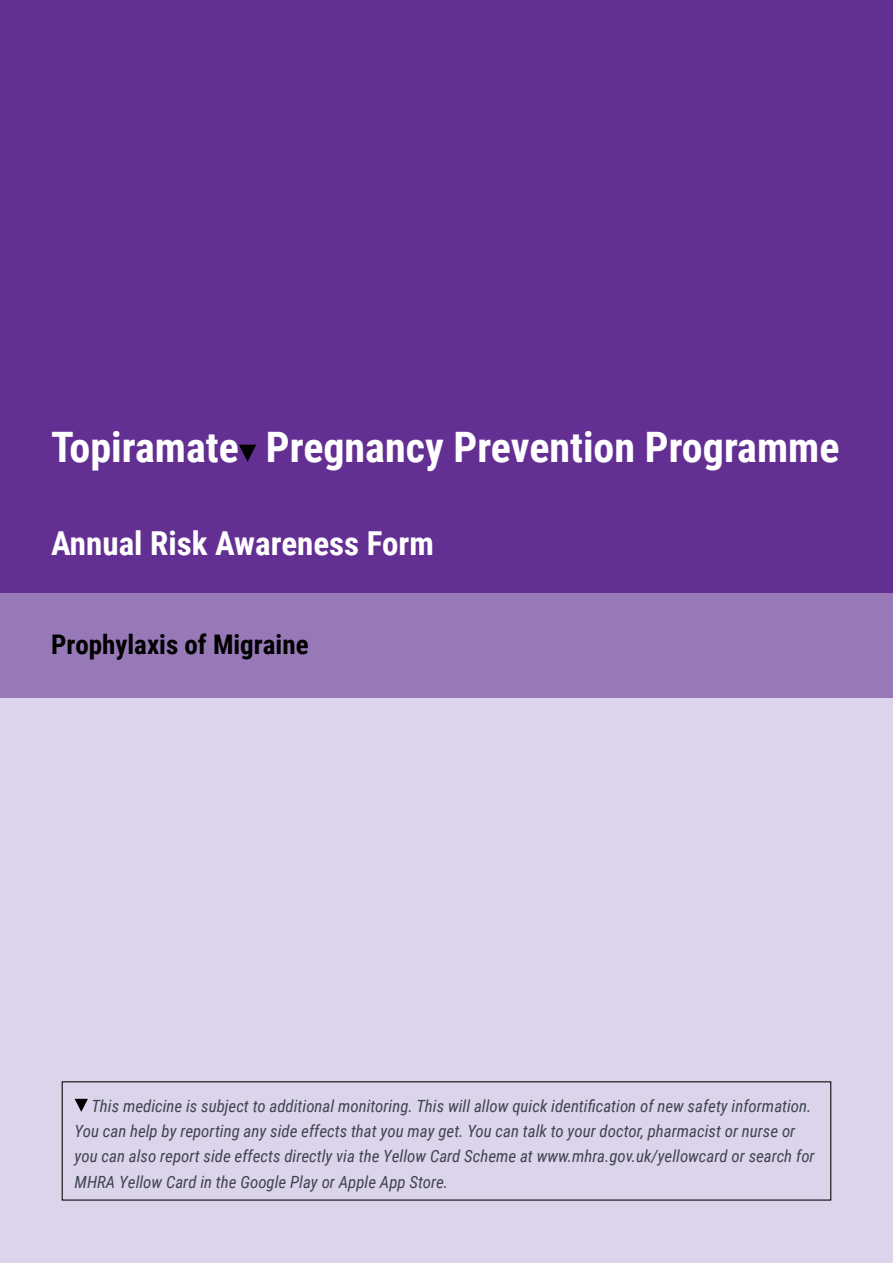
<style>
.page{position:relative;width:893px;height:1263px;background:#fff}
.page>*{position:absolute;margin:0;border:0;box-sizing:border-box;transform-origin:0 0}
.t1{font:700 42px "Roboto Condensed";color:#fff}
.t2{font:700 33px "Roboto Condensed";color:#fff}
.t3{font:700 27px "Roboto Condensed";color:#000}
.t4{font:italic 16.8px/25.2px "Roboto Condensed";color:#3f454f}
</style>
<div class="page">
<div style="left:0;top:591px;width:893px;height:672px;background:#dcd4ea"></div>
<div style="left:0;top:592px;width:893px;height:106px;background:#9779b7"></div>
<div style="left:0;top:0;width:893px;height:593px;background:#642f92"></div>
<svg style="left:239px;top:445px;width:17px;height:17px"></svg>
<svg style="left:75px;top:1099px;width:13px;height:13px"></svg>
<p class="t1" style="left:51px;top:417px;width:790px">Topiramate Pregnancy Prevention Programme</p>
<p class="t2" style="left:51px;top:520px;width:384px">Annual Risk Awareness Form</p>
<p class="t3" style="left:51px;top:625px;width:259px">Prophylaxis of Migraine</p>
<p class="t4" style="left:75px;top:1093px;width:741px;text-indent:17px">This medicine is subject to additional monitoring. This will allow quick identification of new safety information.<br>You can help by reporting any side effects that you may get. You can talk to your doctor, pharmacist or nurse or you can also report side effects directly via the Yellow Card Scheme at www.mhra.gov.uk/yellowcard or search for MHRA Yellow Card in the Google Play or Apple App Store.</p>
</div>
